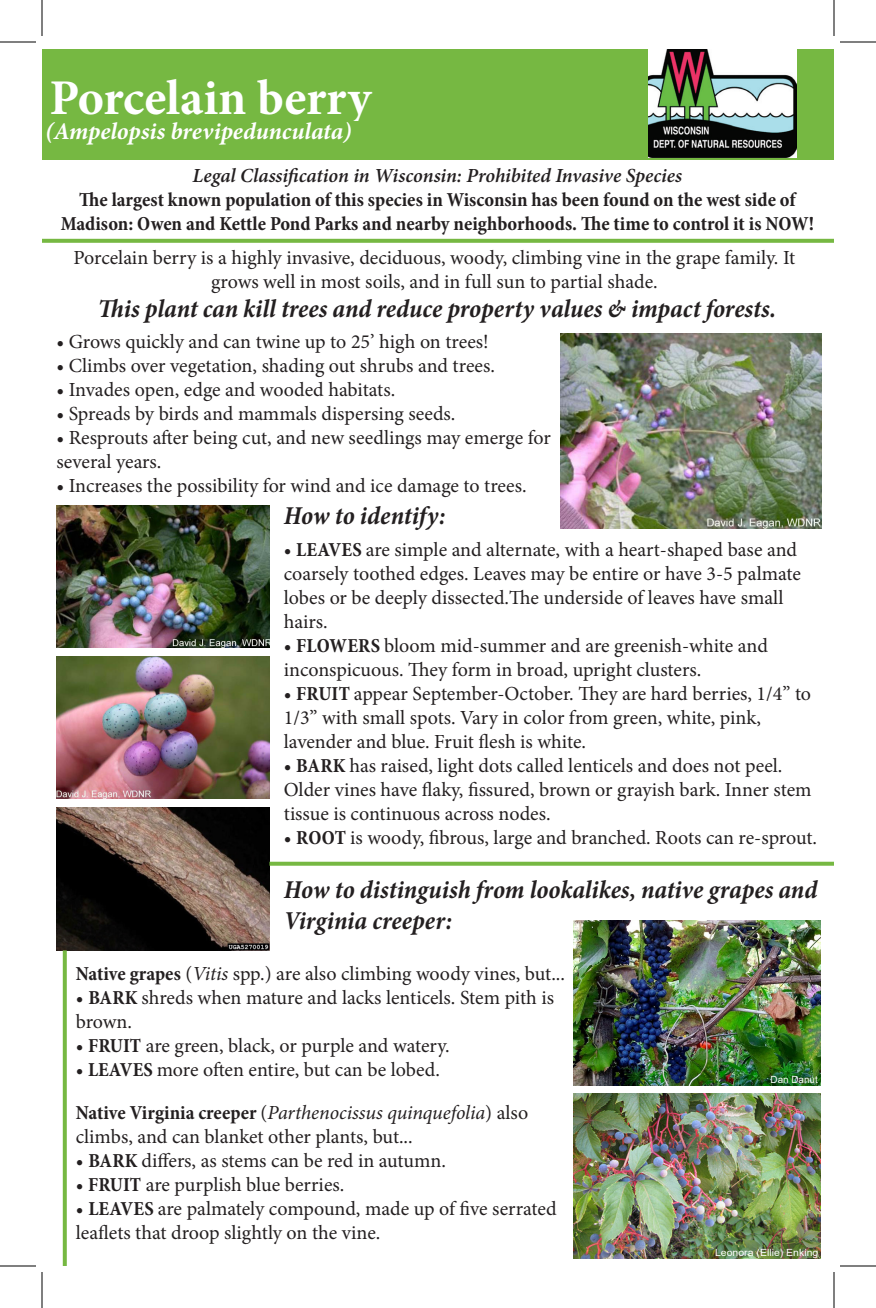
<style>
.page{position:relative;width:876px;height:1308px;background:#fff}
.page>*{position:absolute;margin:0;border:0;box-sizing:border-box;transform-origin:0 0}
.t1{font:700 50px "Minion Pro";color:#fff}
.t2{font:italic 700 condensed 26px/31.2px "Minion Pro";letter-spacing:-.005em;color:#231f20}
.t3{font:italic 700 24px "Minion Pro";letter-spacing:-.005em;color:#fff}
.t4{font:20px/24px "Minion Pro";letter-spacing:-.005em;color:#231f20}
.t5{font:700 condensed 20px "Minion Pro";color:#231f20}
.t6{font:italic 600 20px "Minion Pro";letter-spacing:-.005em;color:#231f20}
.t7{font:9.8px "Arial";color:#fff;scale:1.06 1}
.t8{font:9.8px "Arial";color:#fff}
.s1{font-weight:700;font-stretch:condensed}
.s2{font-style:italic}
</style>
<div class="page">
<div style="left:42px;top:49px;width:792px;height:72px;background:#76b842"></div>
<div style="left:42px;top:121px;width:792px;height:39px;background:#76b842"></div>
<img style="left:649px;top:49px;width:148px;height:109px">
<svg style="left:42px;top:239px;width:792px;height:4px;background:#7cbb4b"></svg>
<img style="left:560px;top:333px;width:261px;height:196px">
<img style="left:574px;top:920px;width:246px;height:165px">
<img style="left:574px;top:1093px;width:246px;height:165px">
<img style="left:56px;top:505px;width:214px;height:143px">
<img style="left:56px;top:657px;width:214px;height:142px">
<img style="left:56px;top:808px;width:213px;height:142px">
<svg style="left:269px;top:862px;width:565px;height:4px;background:#7fbc4e"></svg>
<svg style="left:63px;top:950px;width:4px;height:316px"></svg>
<hr style="left:0;top:42px;width:36px;height:1px;background:#000">
<hr style="left:840px;top:42px;width:36px;height:1px;background:#000">
<hr style="left:0;top:1266px;width:36px;height:1px;background:#000">
<hr style="left:840px;top:1266px;width:36px;height:1px;background:#000">
<hr style="left:42px;top:0;width:1px;height:36px;background:#000">
<hr style="left:42px;top:1272px;width:1px;height:36px;background:#000">
<hr style="left:834px;top:0;width:1px;height:36px;background:#000">
<hr style="left:834px;top:1272px;width:1px;height:36px;background:#000">
<p class="t1" style="left:49px;top:63px;width:324px">Porcelain berry</p>
<p class="t3" style="left:45px;top:114px;width:308px">(Ampelopsis brevipedunculata)</p>
<p class="t6" style="left:193px;top:161px;width:491px">Legal Classification in Wisconsin: Prohibited Invasive Species</p>
<p class="t5" style="left:79px;top:186px;width:718px">The largest known population of this species in Wisconsin has been found on the west side of</p>
<p class="t5" style="left:61px;top:210px;width:755px">Madison: Owen and Kettle Pond Parks and nearby neighborhoods. The time to control it is NOW!</p>
<p class="t4" style="left:74px;top:246px;width:723px;text-align:center">Porcelain berry is a highly invasive, deciduous, woody, climbing vine in the grape family. It grows well in most soils, and in full sun to partial shade.</p>
<p class="t2" style="left:98px;top:293px;width:680px">This plant can kill trees and reduce property values &amp; impact forests.</p>
<p class="t4" style="left:56px;top:329px;width:434px">• Grows quickly and can twine up to 25’ high on trees!</p>
<p class="t4" style="left:56px;top:353px;width:440px">• Climbs over vegetation, shading out shrubs and trees.</p>
<p class="t4" style="left:56px;top:377px;width:340px">• Invades open, edge and wooded habitats.</p>
<p class="t4" style="left:56px;top:401px;width:401px">• Spreads by birds and mammals dispersing seeds.</p>
<p class="t4" style="left:56px;top:425px;width:496px">• Resprouts after being cut, and new seedlings may emerge for several years.</p>
<p class="t4" style="left:56px;top:473px;width:472px">• Increases the possibility for wind and ice damage to trees.</p>
<p class="t2" style="left:284px;top:500px;width:163px">How to identify:</p>
<p class="t4" style="left:284px;top:538px;width:519px">• <span class="s1">LEAVES</span> are simple and alternate, with a heart-shaped base and coarsely toothed edges. Leaves may be entire or have 3‐5 palmate lobes or be deeply dissected.The underside of leaves have small hairs.</p>
<p class="t4" style="left:284px;top:634px;width:486px">• <span class="s1">FLOWERS</span> bloom mid-summer and are greenish‐white and</p>
<p class="t4" style="left:284px;top:658px;width:419px">inconspicuous. They form in broad, upright clusters.</p>
<p class="t4" style="left:284px;top:682px;width:529px">• <span class="s1">FRUIT</span> appear September-October. They are hard berries, 1/4” to<br>1/3” with small spots. Vary in color from green, white, pink,</p>
<p class="t4" style="left:284px;top:730px;width:304px">lavender and blue. Fruit flesh is white.</p>
<p class="t4" style="left:284px;top:754px;width:529px">• <span class="s1">BARK</span> has raised, light dots called lenticels and does not peel.<br>Older vines have flaky, fissured, brown or grayish bark. Inner stem tissue is continuous across nodes.</p>
<p class="t4" style="left:284px;top:826px;width:535px">• <span class="s1">ROOT</span> is woody, fibrous, large and branched. Roots can re-sprout.</p>
<p class="t2" style="left:284px;top:874px;width:535px">How to distinguish from lookalikes, native grapes and<br>Virginia creeper:</p>
<p class="t4" style="left:76px;top:962px;width:491px"><span class="s1">Native grapes</span> (<span class="s2">Vitis</span> spp.) are also climbing woody vines, but...</p>
<p class="t4" style="left:76px;top:986px;width:480px">• <span class="s1">BARK</span> shreds when mature and lacks lenticels. Stem pith is brown.</p>
<p class="t4" style="left:76px;top:1034px;width:375px">• <span class="s1">FRUIT</span> are green, black, or purple and watery.</p>
<p class="t4" style="left:76px;top:1058px;width:365px">• <span class="s1">LEAVES</span> more often entire, but can be lobed.</p>
<p class="t4" style="left:76px;top:1101px;width:454px"><span class="s1">Native Virginia creeper</span> (<span class="s2">Parthenocissus quinquefolia</span>) also climbs, and can blanket other plants, but...</p>
<p class="t4" style="left:76px;top:1149px;width:372px">• <span class="s1">BARK</span> differs, as stems can be red in autumn.</p>
<p class="t4" style="left:76px;top:1173px;width:270px">• <span class="s1">FRUIT</span> are purplish blue berries.</p>
<p class="t4" style="left:76px;top:1197px;width:482px">• <span class="s1">LEAVES</span> are palmately compound, made up of five serrated</p>
<p class="t4" style="left:76px;top:1221px;width:306px">leaflets that droop slightly on the vine.</p>
<p class="t8" style="left:771px;top:1073px;width:49px">Dan Danut</p>
<p class="t7" style="left:715px;top:1246px;width:99px">Leonora (Ellie) Enking</p>
</div>
